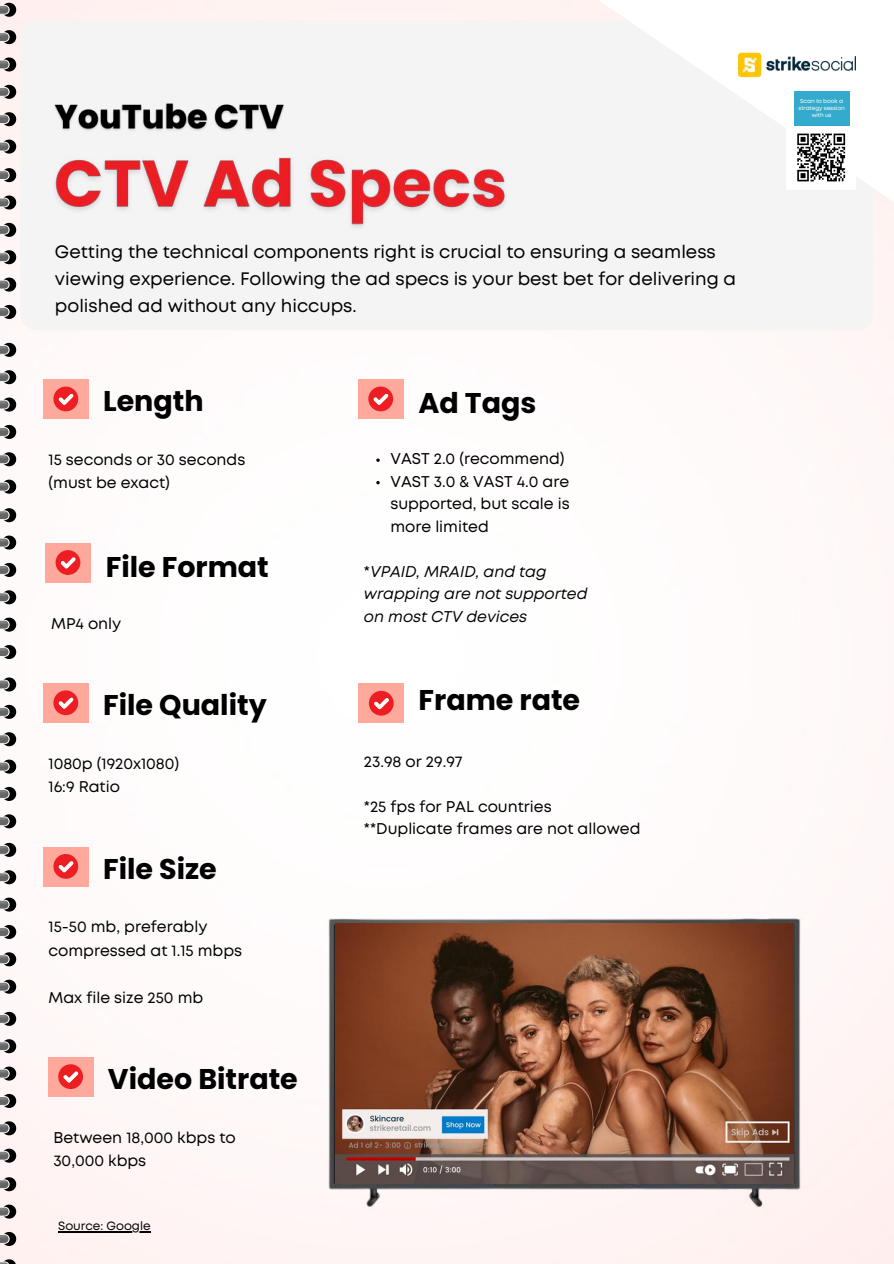
<style>
.page{position:relative;width:894px;height:1264px;background:#fff}
.page>*{position:absolute;margin:0;border:0;box-sizing:border-box;transform-origin:0 0}
.t1{font:700 28.5px "Poppins";color:#000}
.t2{font:18px/27px "Mont";color:#000}
.t3{font:15.6px/23.4px "Mont";color:#000}
.t4{font:italic 15.6px/22.5px "Mont";color:#000}
.t5{font:12px "Mont";color:#000}
.t6{font:5.85px/7.2px "Mont";letter-spacing:-.02em;color:#fff;text-align:center}
.s1{font-style:normal}
</style>
<div class="page">
<img style="left:0;top:0;width:893px;height:1263px">
<div style="left:20px;top:20px;width:852px;height:310px;background:#f4f4f4"></div>
<svg style="left:584px;top:0;width:309px;height:220px;fill:#f4f4f4"></svg>
<img style="left:738px;top:51px;width:117px;height:27px">
<div style="left:786px;top:83px;width:69px;height:107px;background:#fff"></div>
<div style="left:793px;top:91px;width:55px;height:34px;background:#34aacd"></div>
<svg style="left:797px;top:133px;width:49px;height:49px"></svg>
<svg style="left:0;top:3px;width:16px;height:14px"></svg>
<svg style="left:0;top:30px;width:16px;height:14px"></svg>
<svg style="left:0;top:57px;width:16px;height:14px"></svg>
<svg style="left:0;top:85px;width:16px;height:14px"></svg>
<svg style="left:0;top:112px;width:16px;height:14px"></svg>
<svg style="left:0;top:140px;width:16px;height:14px"></svg>
<svg style="left:0;top:168px;width:16px;height:14px"></svg>
<svg style="left:0;top:195px;width:16px;height:14px"></svg>
<svg style="left:0;top:223px;width:16px;height:14px"></svg>
<svg style="left:0;top:250px;width:16px;height:14px"></svg>
<svg style="left:0;top:277px;width:16px;height:14px"></svg>
<svg style="left:0;top:305px;width:16px;height:14px"></svg>
<svg style="left:0;top:343px;width:16px;height:14px"></svg>
<svg style="left:0;top:370px;width:16px;height:14px"></svg>
<svg style="left:0;top:397px;width:16px;height:14px"></svg>
<svg style="left:0;top:425px;width:16px;height:14px"></svg>
<svg style="left:0;top:452px;width:16px;height:14px"></svg>
<svg style="left:0;top:479px;width:16px;height:14px"></svg>
<svg style="left:0;top:508px;width:16px;height:14px"></svg>
<svg style="left:0;top:535px;width:16px;height:14px"></svg>
<svg style="left:0;top:563px;width:16px;height:14px"></svg>
<svg style="left:0;top:590px;width:16px;height:14px"></svg>
<svg style="left:0;top:617px;width:16px;height:14px"></svg>
<svg style="left:0;top:645px;width:16px;height:14px"></svg>
<svg style="left:0;top:677px;width:16px;height:14px"></svg>
<svg style="left:0;top:705px;width:16px;height:14px"></svg>
<svg style="left:0;top:732px;width:16px;height:14px"></svg>
<svg style="left:0;top:759px;width:16px;height:14px"></svg>
<svg style="left:0;top:787px;width:16px;height:14px"></svg>
<svg style="left:0;top:814px;width:16px;height:14px"></svg>
<svg style="left:0;top:842px;width:16px;height:14px"></svg>
<svg style="left:0;top:870px;width:16px;height:14px"></svg>
<svg style="left:0;top:897px;width:16px;height:14px"></svg>
<svg style="left:0;top:925px;width:16px;height:14px"></svg>
<svg style="left:0;top:952px;width:16px;height:14px"></svg>
<svg style="left:0;top:979px;width:16px;height:14px"></svg>
<svg style="left:0;top:1011px;width:16px;height:14px"></svg>
<svg style="left:0;top:1039px;width:16px;height:14px"></svg>
<svg style="left:0;top:1066px;width:16px;height:14px"></svg>
<svg style="left:0;top:1093px;width:16px;height:14px"></svg>
<svg style="left:0;top:1121px;width:16px;height:14px"></svg>
<svg style="left:0;top:1148px;width:16px;height:14px"></svg>
<svg style="left:0;top:1177px;width:16px;height:14px"></svg>
<svg style="left:0;top:1204px;width:16px;height:14px"></svg>
<svg style="left:0;top:1231px;width:16px;height:14px"></svg>
<svg style="left:0;top:1259px;width:16px;height:4px"></svg>
<div style="left:44px;top:380px;width:45px;height:39px;background:#ffa99d"></div>
<svg style="left:53px;top:386px;width:25px;height:25px"></svg>
<div style="left:46px;top:543px;width:45px;height:39px;background:#ffa99d"></div>
<svg style="left:56px;top:550px;width:24px;height:25px"></svg>
<div style="left:358px;top:380px;width:46px;height:39px;background:#ffa99d"></div>
<svg style="left:368px;top:386px;width:25px;height:25px"></svg>
<div style="left:44px;top:683px;width:45px;height:40px;background:#ffa99d"></div>
<svg style="left:53px;top:690px;width:25px;height:25px"></svg>
<div style="left:44px;top:847px;width:45px;height:39px;background:#ffa99d"></div>
<svg style="left:53px;top:854px;width:25px;height:24px"></svg>
<div style="left:48px;top:1057px;width:46px;height:39px;background:#ffa99d"></div>
<svg style="left:58px;top:1064px;width:25px;height:24px"></svg>
<div style="left:358px;top:683px;width:46px;height:40px;background:#ffa99d"></div>
<svg style="left:369px;top:691px;width:24px;height:24px"></svg>
<img style="left:308px;top:918px;width:515px;height:296px">
<img style="left:335px;top:923px;width:458px;height:260px">
<img style="left:50px;top:94px;width:238px;height:45px">
<img style="left:48px;top:139px;width:465px;height:96px">
<svg style="left:376px;top:458px;width:3px;height:4px"></svg>
<hr style="left:58px;top:1231px;width:93px;height:1px;background:#000">
<p class="t2" style="left:55px;top:239px;width:682px">Getting the technical components right is crucial to ensuring a seamless viewing experience. Following the ad specs is your best bet for delivering a polished ad without any hiccups.</p>
<h1 class="t1" style="left:103px;top:381px;width:102px">Length</h1>
<p class="t3" style="left:48px;top:449px;width:198px">15 seconds or 30 seconds (must be exact)</p>
<h1 class="t1" style="left:106px;top:547px;width:165px">File Format</h1>
<p class="t3" style="left:51px;top:612px;width:72px">MP4 only</p>
<h1 class="t1" style="left:103px;top:685px;width:165px">File Quality</h1>
<p class="t3" style="left:48px;top:753px;width:132px">1080p (1920x1080)<br>16:9 Ratio</p>
<h1 class="t1" style="left:103px;top:849px;width:115px">File Size</h1>
<p class="t3" style="left:48px;top:916px;width:195px">15-50 mb, preferably compressed at 1.15 mbps</p>
<p class="t3" style="left:48px;top:986px;width:156px">Max file size 250 mb</p>
<h1 class="t1" style="left:108px;top:1059px;width:191px">Video Bitrate</h1>
<p class="t3" style="left:53px;top:1126px;width:184px">Between 18,000 kbps to<br>30,000 kbps</p>
<p class="t5" style="left:58px;top:1221px;width:94px">Source: Google</p>
<h1 class="t1" style="left:418px;top:383px;width:119px">Ad Tags</h1>
<p class="t3" style="left:390px;top:448px;width:181px;line-height:22.5px">VAST 2.0 (recommend)<br>VAST 3.0 &amp; VAST 4.0 are supported, but scale is more limited</p>
<p class="t4" style="left:364px;top:561px;width:225px"><span class="s1">*</span>VPAID, MRAID, and tag wrapping are not supported on most CTV devices</p>
<h1 class="t1" style="left:418px;top:680px;width:163px">Frame rate</h1>
<p class="t3" style="left:364px;top:750px;width:100px">23.98 or 29.97</p>
<p class="t3" style="left:364px;top:796px;width:278px;line-height:22.5px">*25 fps for PAL countries **Duplicate frames are not allowed</p>
<p class="t6" style="left:798px;top:98px;width:48px">Scan to book a strategy session with us</p>
</div>
